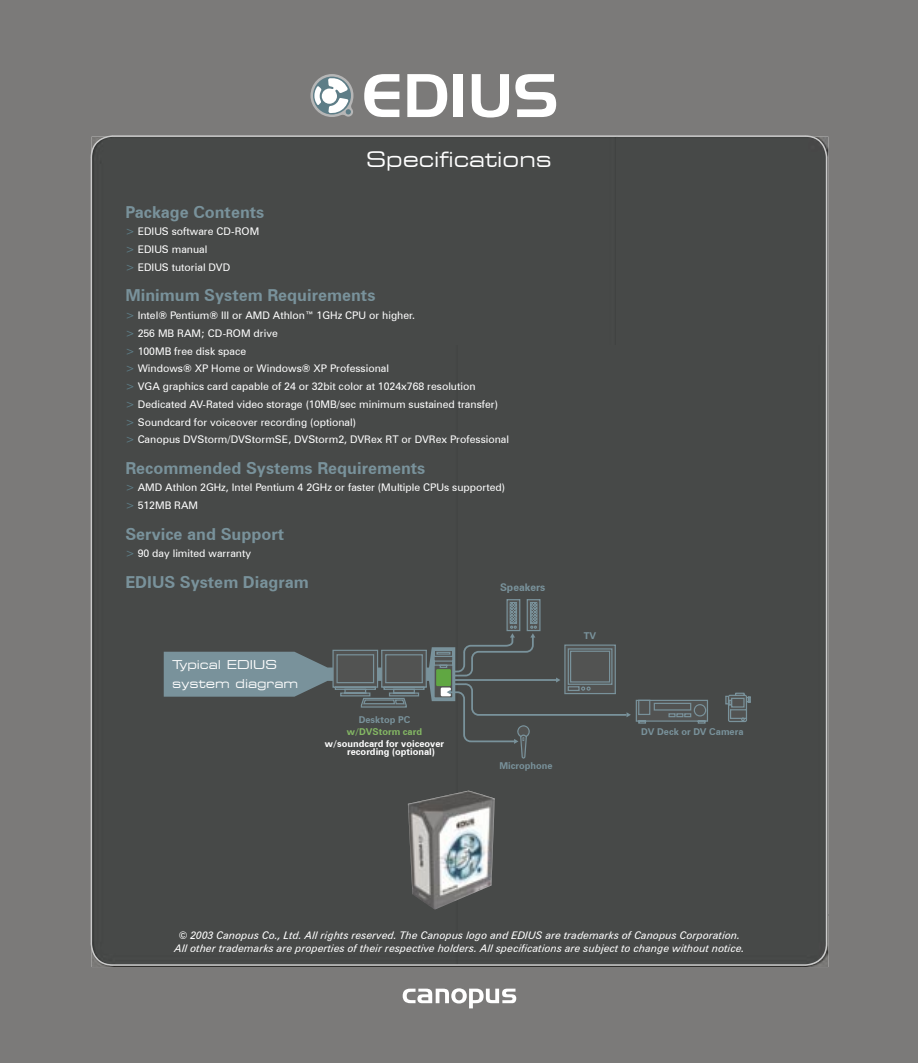
<style>
.page{position:relative;width:918px;height:1063px;background:#7b7a79}
.page>*{position:absolute;margin:0;border:0;box-sizing:border-box;transform-origin:0 0}
.t1{font:expanded 21px "Square 721 BT";color:#fff}
.t2{font:700 16.5px "Zurich BT";color:#79929b}
.t3{font:expanded 12.15px/18.3px "Square 721 BT";color:#fff}
.t4{font:10.5px/17.7px "Zurich BT";color:#fff}
.t5{font:italic 10.5px/12.6px "Zurich BT";color:#fff;text-align:center}
.t6{font:700 10.5px "Zurich BT";color:#79929b}
.t7{font:700 9.45px/8.1px "Zurich BT";color:#fff}
.t8{font:700 9.45px "Zurich BT";color:#79929b}
.t9{font:700 9.45px "Zurich BT";color:#84b864}
.s1{font-size:11.25px;color:#5d7d87}
</style>
<div class="page">
<img style="left:92px;top:916px;width:736px;height:51px">
<div style="left:91px;top:135px;width:736px;height:831px;background:#474948"></div>
<svg style="left:403px;top:988px;width:113px;height:20px"></svg>
<svg style="left:364px;top:74px;width:35px;height:43px"></svg>
<svg style="left:407px;top:74px;width:40px;height:43px"></svg>
<div style="left:454px;top:74px;width:9px;height:43px;background:#fff"></div>
<svg style="left:472px;top:74px;width:37px;height:44px"></svg>
<svg style="left:515px;top:74px;width:41px;height:43px"></svg>
<svg style="left:310px;top:74px;width:43px;height:43px"></svg>
<img style="left:408px;top:791px;width:87px;height:119px">
<svg style="left:725px;top:693px;width:26px;height:29px"></svg>
<svg style="left:164px;top:599px;width:544px;height:160px"></svg>
<h1 class="t1" style="left:366px;top:147px;width:187px">Specifications</h1>
<h2 class="t2" style="left:125px;top:202px;width:140px">Package Contents</h2>
<p class="t4" style="left:125px;top:223px;width:135px"><span class="s1">&gt;</span> EDIUS software CD-ROM <span class="s1">&gt;</span> EDIUS manual<br><span class="s1">&gt;</span> EDIUS tutorial DVD</p>
<h2 class="t2" style="left:125px;top:285px;width:252px">Minimum System Requirements</h2>
<p class="t4" style="left:125px;top:306px;width:385px"><span class="s1">&gt;</span> Intel® Pentium® III or AMD Athlon™ 1GHz CPU or higher.<br><span class="s1">&gt;</span> 256 MB RAM; CD-ROM drive<br><span class="s1">&gt;</span> 100MB free disk space<br><span class="s1">&gt;</span> Windows® XP Home or Windows® XP Professional<br><span class="s1">&gt;</span> VGA graphics card capable of 24 or 32bit color at 1024x768 resolution<br><span class="s1">&gt;</span> Dedicated AV-Rated video storage (10MB/sec minimum sustained transfer) <span class="s1">&gt;</span> Soundcard for voiceover recording (optional)<br><span class="s1">&gt;</span> Canopus DVStorm/DVStormSE, DVStorm2, DVRex RT or DVRex Professional</p>
<h2 class="t2" style="left:125px;top:458px;width:302px">Recommended Systems Requirements</h2>
<p class="t4" style="left:125px;top:479px;width:381px"><span class="s1">&gt;</span> AMD Athlon 2GHz, Intel Pentium 4 2GHz or faster (Multiple CPUs supported) <span class="s1">&gt;</span> 512MB RAM</p>
<h2 class="t2" style="left:125px;top:524px;width:160px">Service and Support</h2>
<p class="t4" style="left:125px;top:545px;width:127px"><span class="s1">&gt;</span> 90 day limited warranty</p>
<h2 class="t2" style="left:125px;top:572px;width:185px">EDIUS System Diagram</h2>
<p class="t6" style="left:500px;top:580px;width:47px">Speakers</p>
<p class="t3" style="left:172px;top:656px;width:128px">Typical EDIUS system diagram</p>
<p class="t8" style="left:359px;top:714px;width:53px">Desktop PC</p>
<p class="t9" style="left:347px;top:726px;width:77px">w/DVStorm card</p>
<p class="t7" style="left:347px;top:739px;width:98px;text-indent:-22px">w/soundcard for voiceover recording (optional)</p>
<p class="t8" style="left:499px;top:760px;width:55px">Microphone</p>
<p class="t8" style="left:584px;top:630px;width:14px">TV</p>
<p class="t8" style="left:641px;top:726px;width:104px">DV Deck or DV Camera</p>
<p class="t5" style="left:175px;top:929px;width:572px">© 2003 Canopus Co., Ltd. All rights reserved. The Canopus logo and EDIUS are trademarks of Canopus Corporation.<br>All other trademarks are properties of their respective holders. All specifications are subject to change without notice.</p>
</div>
